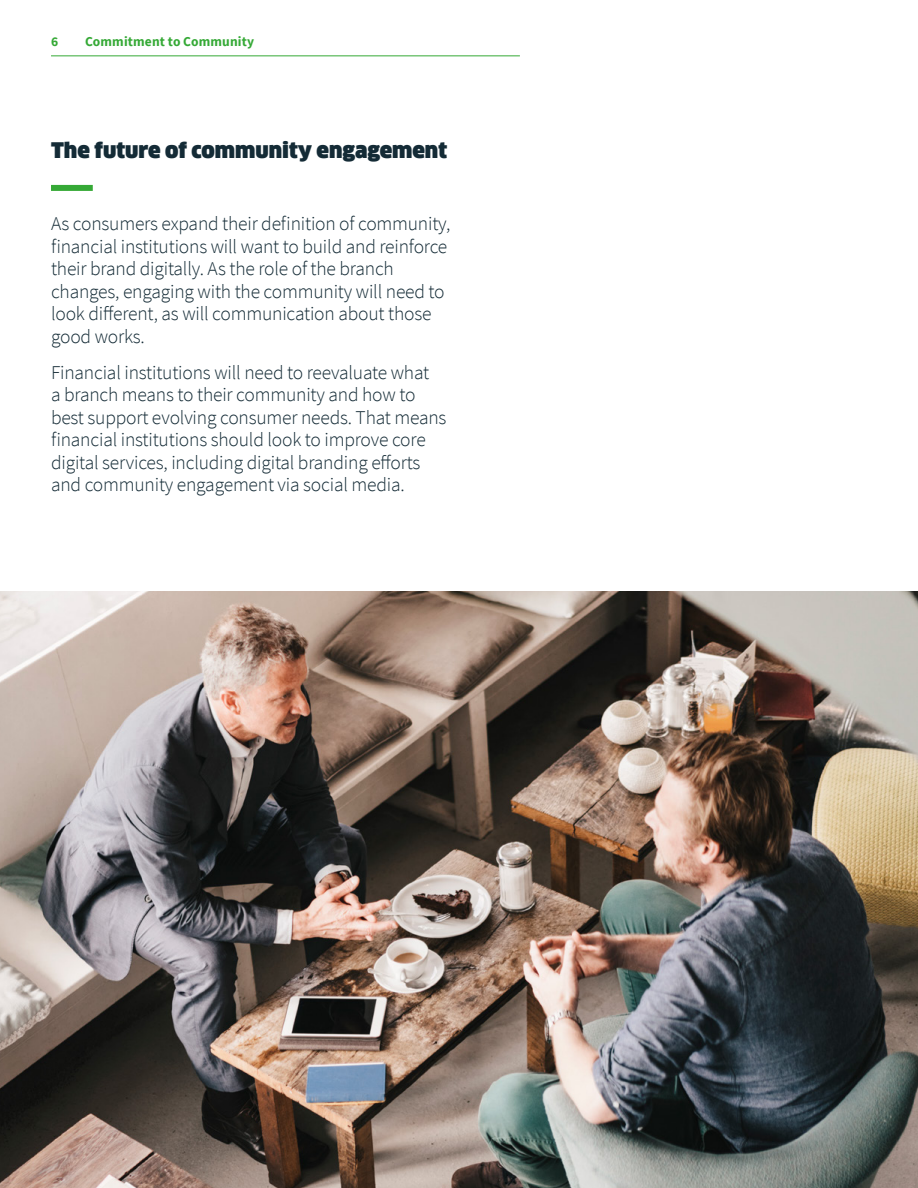
<style>
.page{position:relative;width:918px;height:1188px;background:#fff}
.page>*{position:absolute;margin:0;border:0;box-sizing:border-box;transform-origin:0 0}
.t1{font:900 21px "Clan Offc Pro";color:#142b36}
.t2{font:300 19.5px/22.5px "Source Sans Pro";letter-spacing:-.01em;color:#142b36}
.t3{font:700 13.5px "Source Sans Pro";letter-spacing:.01em;color:#35a936}
</style>
<div class="page">
<div style="left:51px;top:185px;width:42px;height:6px;background:#35a936"></div>
<img style="left:0;top:591px;width:918px;height:597px">
<hr style="left:51px;top:55px;width:469px;height:1px;background:#35a936">
<p class="t3" style="left:51px;top:33px;width:9px">6</p>
<p class="t3" style="left:85px;top:33px;width:171px">Commitment to Community</p>
<p class="t1" style="left:51px;top:138px;width:398px">The future of community engagement</p>
<p class="t2" style="left:51px;top:213px;width:401px">As consumers expand their definition of community, financial institutions will want to build and reinforce their brand digitally. As the role of the branch changes, engaging with the community will need to look different, as will communication about those good works.</p>
<p class="t2" style="left:51px;top:361px;width:397px">Financial institutions will need to reevaluate what<br>a branch means to their community and how to best support evolving consumer needs. That means financial institutions should look to improve core digital services, including digital branding efforts and community engagement via social media.</p>
</div>
